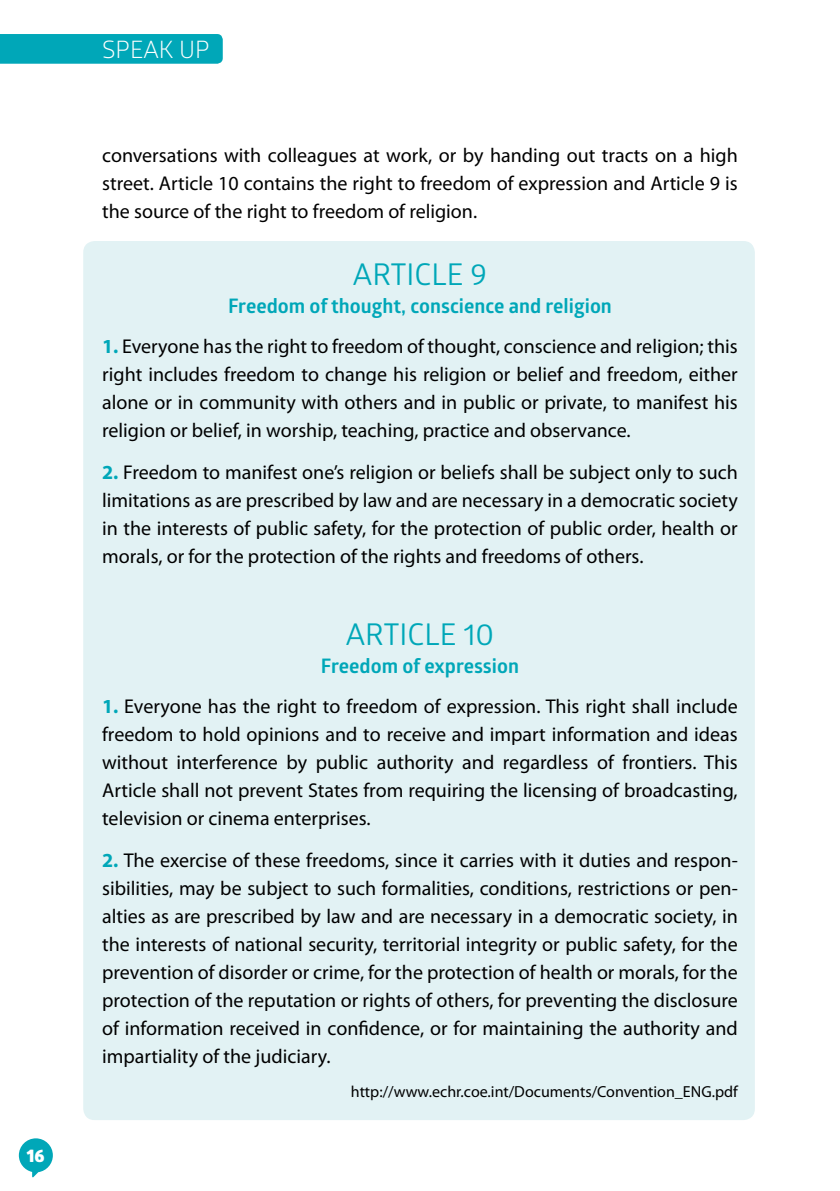
<style>
.page{position:relative;width:840px;height:1191px;background:#fff}
.page>*{position:absolute;margin:0;border:0;box-sizing:border-box;transform-origin:0 0}
.t1{font:30px "Glober";color:#00a7b8}
.t2{font:24px "Glober";color:#fff}
.t3{font:20px/28px "Myriad Pro";color:#000;text-align:justify}
.t4{font:700 20px "Glober";color:#00a7b8}
.t5{font:800 18px "Glober";color:#fff}
.t6{font:16px "Myriad Pro";color:#000}
.s1{font-weight:700;color:#00a7b8}
</style>
<div class="page">
<svg style="left:19px;top:1138px;width:34px;height:39px"></svg>
<div style="left:0;top:34px;width:223px;height:30px;background:#00a7b8"></div>
<div style="left:83px;top:241px;width:671px;height:879px;background:#e2f2f4;border-radius:11px"></div>
<p class="t5" style="left:27px;top:1142px;width:19px">16</p>
<p class="t2" style="left:102px;top:33px;width:109px">SPEAK UP</p>
<p class="t3" style="left:102px;top:141px;width:637px">conversations with colleagues at work, or by handing out tracts on a high street. Article 10 contains the right to freedom of expression and Article 9 is the source of the right to freedom of religion.</p>
<h1 class="t1" style="left:352px;top:254px;width:136px">ARTICLE 9</h1>
<p class="t4" style="left:228px;top:292px;width:385px">Freedom of thought, conscience and religion</p>
<p class="t3" style="left:102px;top:331px;width:636px"><span class="s1">1.</span> Everyone has the right to freedom of thought, conscience and religion; this right includes freedom to change his religion or belief and freedom, either alone or in community with others and in public or private, to manifest his religion or belief, in worship, teaching, practice and observance.</p>
<p class="t3" style="left:102px;top:458px;width:636px"><span class="s1">2.</span> Freedom to manifest one’s religion or beliefs shall be subject only to such limitations as are prescribed by law and are necessary in a democratic society in the interests of public safety, for the protection of public order, health or morals, or for the protection of the rights and freedoms of others.</p>
<h1 class="t1" style="left:345px;top:613px;width:150px">ARTICLE 10</h1>
<p class="t4" style="left:321px;top:652px;width:199px">Freedom of expression</p>
<p class="t3" style="left:102px;top:691px;width:637px"><span class="s1">1.</span> Everyone has the right to freedom of expression. This right shall include freedom to hold opinions and to receive and impart information and ideas without interference by public authority and regardless of frontiers. This Article shall not prevent States from requiring the licensing of broadcasting, television or cinema enterprises.</p>
<p class="t3" style="left:102px;top:846px;width:637px"><span class="s1">2.</span> The exercise of these freedoms, since it carries with it duties and respon&shy;sibilities, may be subject to such formalities, conditions, restrictions or pen&shy;alties as are prescribed by law and are necessary in a democratic society, in the interests of national security, territorial integrity or public safety, for the prevention of disorder or crime, for the protection of health or morals, for the protection of the reputation or rights of others, for preventing the disclosure of information received in confidence, or for maintaining the authority and impartiality of the judiciary.</p>
<p class="t6" style="left:350px;top:1081px;width:388px">http://www.echr.coe.int/Documents/Convention_ENG.pdf</p>
</div>
